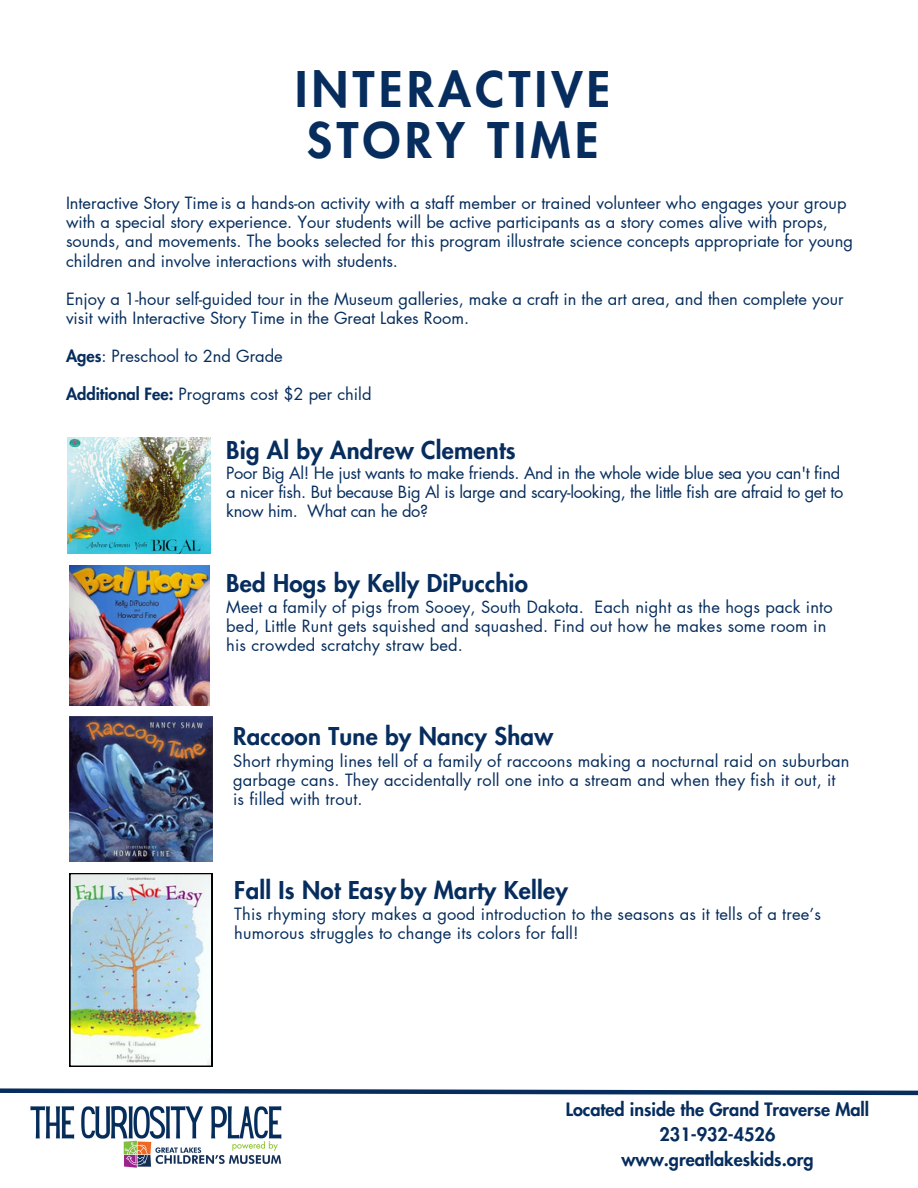
<style>
.page{position:relative;width:918px;height:1188px;background:#fff}
.page>*{position:absolute;margin:0;border:0;box-sizing:border-box;transform-origin:0 0}
.t1{font:800 48px/51.8px "Futura LT Pro";letter-spacing:.095em;color:#062d5d}
.t2{font:800 24px "Futura LT Pro";letter-spacing:.01em;color:#062d5d}
.t3{font:800 18px/24.9px "Futura LT Pro";color:#062d5d;text-align:center}
.t4{font:16.5px/19.2px "Futura LT Pro";color:#062d5d}
.t5{font:16.5px/19.2px "Futura LT Pro";letter-spacing:-.02em;color:#062d5d}
.s1{font-weight:800}
</style>
<div class="page">
<img style="left:30px;top:1106px;width:252px;height:62px">
<img style="left:70px;top:565px;width:139px;height:141px">
<img style="left:68px;top:438px;width:143px;height:115px">
<img style="left:70px;top:873px;width:142px;height:194px">
<img style="left:70px;top:717px;width:142px;height:145px">
<svg style="left:0;top:1088px;width:918px;height:8px"></svg>
<p class="t1" style="left:295px;top:65px;width:317px">INTERACTIVE<br>STORY TIME</p>
<p class="t4" style="left:66px;top:194px;width:789px">Interactive Story Time is a hands-on activity with a staff member or trained volunteer who engages your group with a special story experience. Your students will be active participants as a story comes alive with props, sounds, and movements. The books selected for this program illustrate science concepts appropriate for young children and involve interactions with students.</p>
<p class="t4" style="left:66px;top:290px;width:779px">Enjoy a 1-hour self-guided tour in the Museum galleries, make a craft in the art area, and then complete your visit with Interactive Story Time in the Great Lakes Room.</p>
<p class="t4" style="left:66px;top:347px;width:218px"><span class="s1">Ages</span>: Preschool to 2nd Grade</p>
<p class="t4" style="left:66px;top:385px;width:307px"><span class="s1">Additional Fee:</span> Programs cost $2 per child</p>
<h1 class="t2" style="left:226px;top:439px;width:291px">Big Al by Andrew Clements</h1>
<p class="t5" style="left:226px;top:464px;width:619px">Poor Big Al! He just wants to make friends. And in the whole wide blue sea you can't find a nicer fish. But because Big Al is large and scary-looking, the little fish are afraid to get to know him. What can he do?</p>
<p class="t2" style="left:226px;top:572px;width:303px">Bed Hogs by Kelly DiPucchio</p>
<p class="t4" style="left:226px;top:598px;width:608px">Meet a family of pigs from Sooey, South Dakota. Each night as the hogs pack into bed, Little Runt gets squished and squashed. Find out how he makes some room in his crowded scratchy straw bed.</p>
<p class="t2" style="left:233px;top:726px;width:322px">Raccoon Tune by Nancy Shaw</p>
<p class="t4" style="left:233px;top:752px;width:618px">Short rhyming lines tell of a family of raccoons making a nocturnal raid on suburban garbage cans. They accidentally roll one into a stream and when they fish it out, it is filled with trout.</p>
<p class="t2" style="left:234px;top:879px;width:335px">Fall Is Not Easy by Marty Kelley</p>
<p class="t4" style="left:234px;top:905px;width:588px">This rhyming story makes a good introduction to the seasons as it tells of a tree’s humorous struggles to change its colors for fall!</p>
<p class="t3" style="left:566px;top:1098px;width:305px">Located inside the Grand Traverse Mall<br>231-932-4526 www.greatlakeskids.org</p>
</div>
